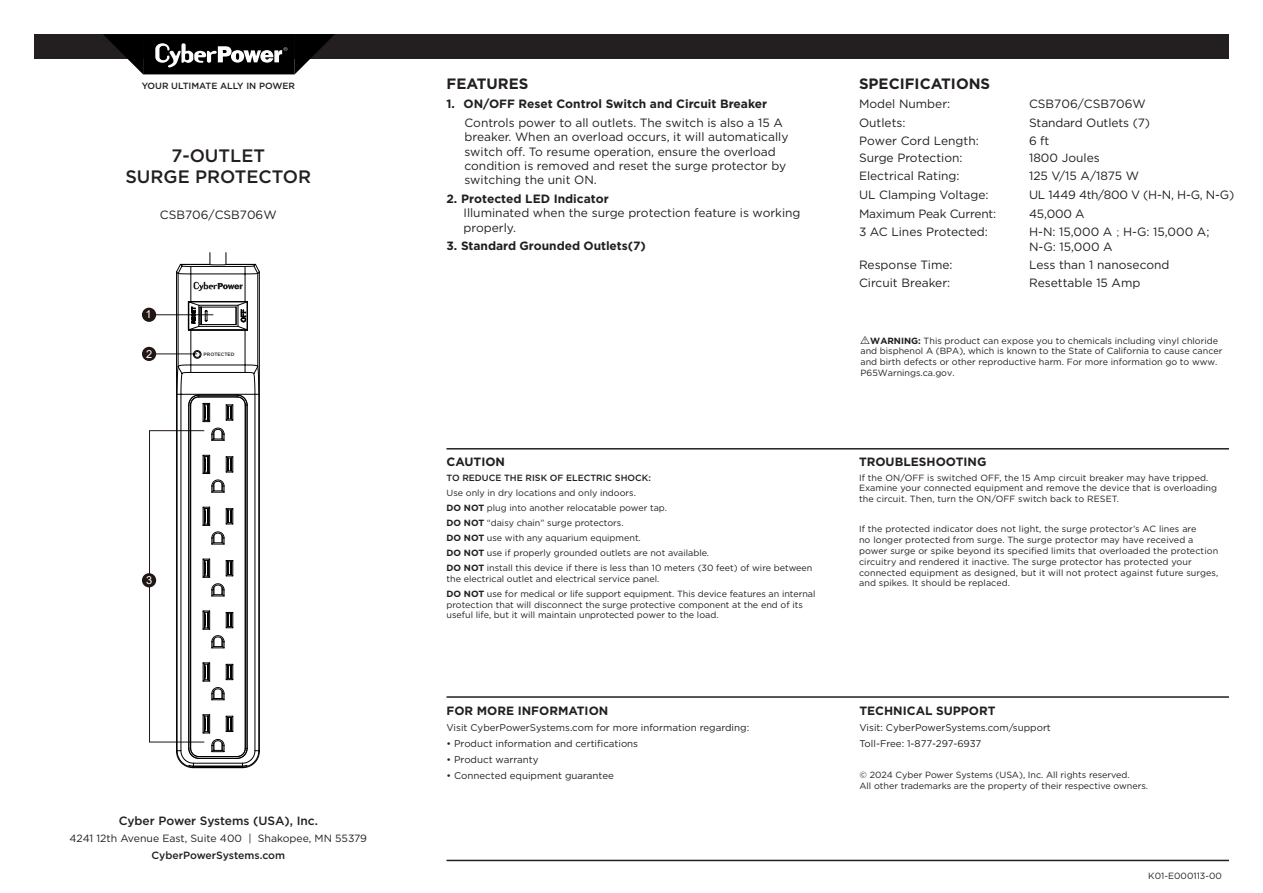
<style>
.page{position:relative;width:1263px;height:893px;background:#fff}
.page>*{position:absolute;margin:0;border:0;box-sizing:border-box;transform-origin:0 0}
.t1{font:500 18px/21.6px "Gotham";color:#231f20;text-align:center}
.t2{font:700 15px "Gotham";color:#231f20}
.t3{font:12px/14.4px "Gotham";color:#231f20}
.t4{font:700 12px "Gotham";color:#231f20}
.t5{font:12px "Gotham";letter-spacing:-.02em;color:#231f20}
.t6{font:500 12px "Gotham";color:#231f20}
.t7{font:11.1px "Arial";color:#fff}
.t8{font:10.5px/16.8px "Gotham";color:#231f20;text-align:center}
.t9{font:9.75px "Gotham";color:#231f20}
.t10{font:9px/10.8px "Gotham";color:#231f20}
.t11{font:500 9px "Gotham";color:#231f20}
.t12{font:500 4.8px "Gotham";color:#231f20}
.s1{font-weight:500}
.s2{font-weight:700}
.s3{font-family:"Adobe Ming Std";font-weight:300}
.s4{font-family:"tables";font-size:10.5px}
</style>
<div class="page">
<div style="left:34px;top:34px;width:1195px;height:24px;background:#231f20"></div>
<div style="left:143px;top:34px;width:152px;height:40px;background:#000001"></div>
<svg style="left:295px;top:34px;width:40px;height:40px"></svg>
<svg style="left:103px;top:34px;width:40px;height:40px"></svg>
<svg style="left:155px;top:43px;width:132px;height:25px"></svg>
<hr style="left:446px;top:860px;width:783px;height:1px;background:#231f20">
<hr style="left:446px;top:696px;width:783px;height:2px;background:#231f20">
<hr style="left:446px;top:448px;width:783px;height:2px;background:#231f20">
<div style="left:149px;top:430px;width:56px;height:312px;border:1px solid #211613"></div>
<hr style="left:150px;top:314px;width:63px;height:1px;background:#211613">
<hr style="left:150px;top:354px;width:47px;height:1px;background:#211613">
<div style="left:142px;top:308px;width:14px;height:14px;background:#211613;border-radius:50%"></div>
<div style="left:142px;top:347px;width:14px;height:14px;background:#211613;border-radius:50%"></div>
<div style="left:142px;top:573px;width:14px;height:14px;background:#211613;border-radius:50%"></div>
<svg style="left:176px;top:253px;width:84px;height:515px"></svg>
<h1 class="t11" style="left:142px;top:80px;width:155px">YOUR ULTIMATE ALLY IN POWER</h1>
<h2 class="t1" style="left:125px;top:144px;width:187px">7-OUTLET<br>SURGE PROTECTOR</h2>
<h2 class="t3" style="left:160px;top:208px;width:118px">CSB706/CSB706W</h2>
<p class="t7" style="left:146px;top:307px;width:8px">1</p>
<p class="t7" style="left:146px;top:346px;width:8px">2</p>
<p class="t12" style="left:204px;top:351px;width:32px">PROTECTED</p>
<p class="t7" style="left:146px;top:572px;width:8px">3</p>
<p class="t6" style="left:119px;top:813px;width:201px">Cyber Power Systems (USA), Inc.</p>
<p class="t8" style="left:70px;top:830px;width:299px">4241 12th Avenue East, Suite 400 | Shakopee, MN 55379<br><span class="s1">CyberPowerSystems.com</span></p>
<h2 class="t2" style="left:446px;top:74px;width:83px">FEATURES</h2>
<p class="t3" style="left:464px;top:94px;width:320px;line-height:18.6px;text-indent:-18px"><span class="s2">1. ON/OFF Reset Control Switch and Circuit Breaker<br></span>Controls power to all outlets. The switch is also a 15 A</p>
<p class="t3" style="left:464px;top:129px;width:325px">breaker. When an overload occurs, it will automatically switch off. To resume operation, ensure the overload condition is removed and reset the surge protector by switching the unit ON.</p>
<p class="t4" style="left:446px;top:191px;width:164px">2. Protected LED Indicator</p>
<p class="t3" style="left:463px;top:206px;width:339px">Illuminated when the surge protection feature is working properly.</p>
<p class="t4" style="left:446px;top:238px;width:201px">3. Standard Grounded Outlets(7)</p>
<h3 class="t4" style="left:446px;top:453px;width:60px">CAUTION</h3>
<p class="t11" style="left:446px;top:472px;width:206px">TO REDUCE THE RISK OF ELECTRIC SHOCK:</p>
<p class="t10" style="left:446px;top:487px;width:191px">Use only in dry locations and only indoors.</p>
<p class="t10" style="left:446px;top:502px;width:222px"><span class="s2">DO NOT</span> plug into another relocatable power tap.</p>
<p class="t10" style="left:446px;top:517px;width:179px"><span class="s2">DO NOT</span> “daisy chain” surge protectors.</p>
<p class="t10" style="left:446px;top:532px;width:196px"><span class="s2">DO NOT</span> use with any aquarium equipment.</p>
<p class="t10" style="left:446px;top:547px;width:264px"><span class="s2">DO NOT</span> use if properly grounded outlets are not available.</p>
<p class="t10" style="left:446px;top:562px;width:367px"><span class="s2">DO NOT</span> install this device if there is less than 10 meters (30 feet) of wire between the electrical outlet and electrical service panel.</p>
<p class="t10" style="left:446px;top:588px;width:370px"><span class="s2">DO NOT</span> use for medical or life support equipment. This device features an internal protection that will disconnect the surge protective component at the end of its useful life, but it will maintain unprotected power to the load.</p>
<h3 class="t4" style="left:446px;top:703px;width:163px">FOR MORE INFORMATION</h3>
<p class="t9" style="left:446px;top:721px;width:304px">Visit CyberPowerSystems.com for more information regarding:</p>
<p class="t9" style="left:446px;top:737px;width:193px">• Product information and certifications</p>
<p class="t9" style="left:446px;top:753px;width:93px">• Product warranty</p>
<p class="t9" style="left:446px;top:769px;width:169px">• Connected equipment guarantee</p>
<h2 class="t2" style="left:859px;top:74px;width:133px">SPECIFICATIONS</h2>
<p class="t3" style="left:859px;top:96px;width:93px">Model Number:</p>
<p class="t3" style="left:1029px;top:96px;width:118px">CSB706/CSB706W</p>
<p class="t3" style="left:859px;top:115px;width:48px">Outlets:</p>
<p class="t3" style="left:1029px;top:115px;width:122px">Standard Outlets (7)</p>
<p class="t3" style="left:859px;top:133px;width:121px">Power Cord Length:</p>
<p class="t3" style="left:1029px;top:133px;width:22px">6 ft</p>
<p class="t3" style="left:859px;top:150px;width:105px">Surge Protection:</p>
<p class="t3" style="left:1029px;top:150px;width:72px">1800 Joules</p>
<p class="t3" style="left:859px;top:169px;width:102px">Electrical Rating:</p>
<p class="t3" style="left:1029px;top:169px;width:111px">125 V/15 A/1875 W</p>
<p class="t3" style="left:859px;top:187px;width:131px">UL Clamping Voltage:</p>
<p class="t5" style="left:1029px;top:187px;width:207px">UL 1449 4th/800 V (H-N, H-G, N-G)</p>
<p class="t5" style="left:859px;top:206px;width:139px">Maximum Peak Current:</p>
<p class="t3" style="left:1029px;top:206px;width:57px">45,000 A</p>
<p class="t3" style="left:859px;top:224px;width:130px">3 AC Lines Protected:</p>
<p class="t3" style="left:1029px;top:224px;width:182px">H-N: 15,000 A <span class="s3">;</span> H-G: 15,000 A;<br>N-G: 15,000 A</p>
<p class="t3" style="left:859px;top:258px;width:95px">Response Time:</p>
<p class="t3" style="left:1029px;top:258px;width:142px">Less than 1 nanosecond</p>
<p class="t3" style="left:859px;top:276px;width:93px">Circuit Breaker:</p>
<p class="t3" style="left:1029px;top:276px;width:113px">Resettable 15 Amp</p>
<p class="t10" style="left:860px;top:335px;width:363px"><span class="s4">i</span> <span class="s2">WARNING:</span> This product can expose you to chemicals including vinyl chloride and bisphenol A (BPA), which is known to the State of California to cause cancer and birth defects or other reproductive harm. For more information go to www.<br>P65Warnings.ca.gov.</p>
<h3 class="t4" style="left:859px;top:453px;width:129px">TROUBLESHOOTING</h3>
<p class="t10" style="left:859px;top:472px;width:360px">If the ON/OFF is switched OFF, the 15 Amp circuit breaker may have tripped.<br>Examine your connected equipment and remove the device that is overloading the circuit. Then, turn the ON/OFF switch back to RESET.</p>
<p class="t10" style="left:859px;top:524px;width:361px">If the protected indicator does not light, the surge protector’s AC lines are<br>no longer protected from surge. The surge protector may have received a power surge or spike beyond its specified limits that overloaded the protection circuitry and rendered it inactive. The surge protector has protected your connected equipment as designed, but it will not protect against future surges, and spikes. It should be replaced.</p>
<h3 class="t4" style="left:859px;top:703px;width:138px">TECHNICAL SUPPORT</h3>
<p class="t9" style="left:859px;top:721px;width:193px">Visit: CyberPowerSystems.com/support</p>
<p class="t9" style="left:859px;top:737px;width:123px">Toll-Free: 1-877-297-6937</p>
<p class="t10" style="left:859px;top:769px;width:290px">© 2024 Cyber Power Systems (USA), Inc. All rights reserved.<br>All other trademarks are the property of their respective owners.</p>
<p class="t10" style="left:1148px;top:870px;width:75px">K01-E000113-00</p>
</div>
